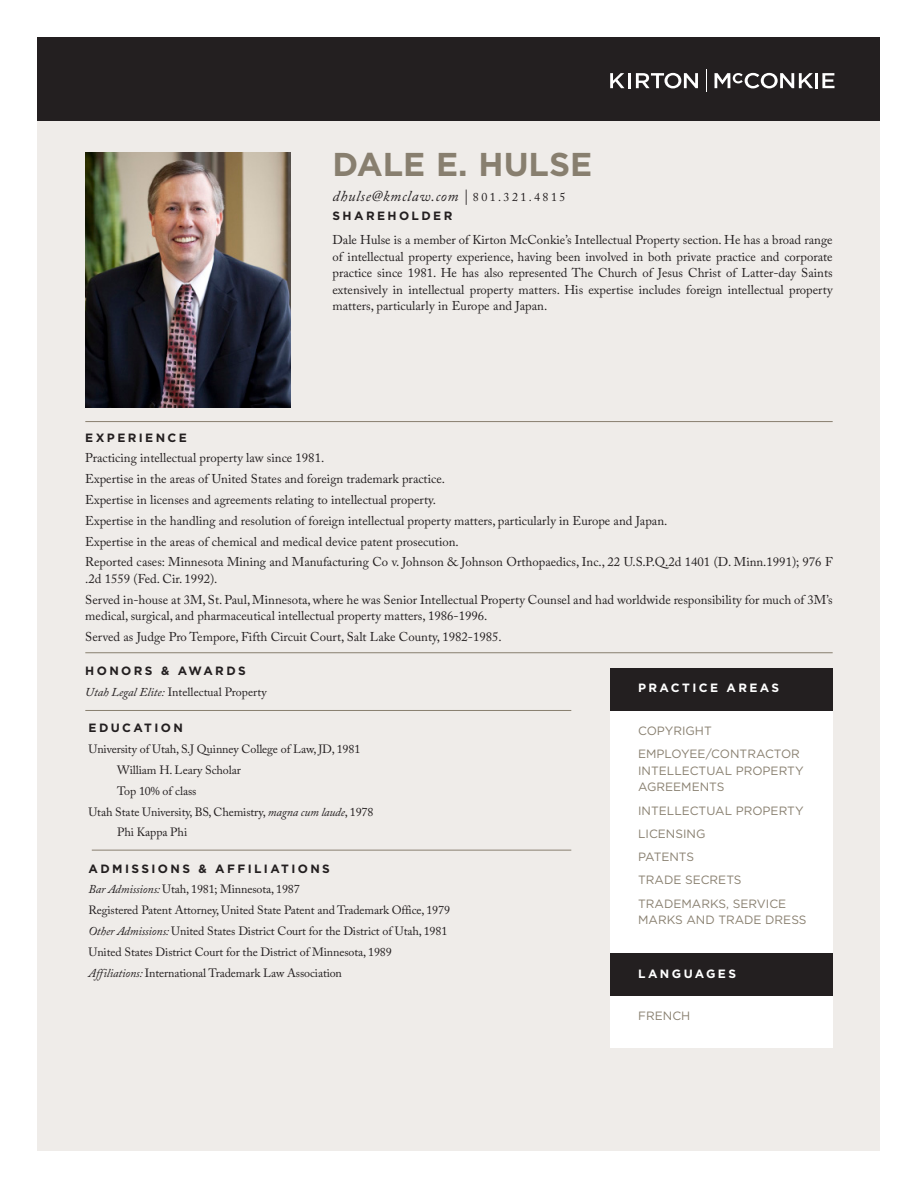
<style>
.page{position:relative;width:918px;height:1188px;background:#fff}
.page>*{position:absolute;margin:0;border:0;box-sizing:border-box;transform-origin:0 0}
.t1{font:700 33px "Gotham";color:#887f6f}
.t2{font:italic 15px "Adobe Caslon Pro";letter-spacing:.05em;color:#231f20}
.t3{font:12.75px/16.5px "Adobe Caslon Pro";color:#231f20}
.t4{font:12px "Adobe Caslon Pro";letter-spacing:-.01em;color:#231f20}
.t5{font:12px/16.5px "Gotham";color:#887f6f}
.t6{font:700 12px "Gotham";letter-spacing:.2em;color:#231f20}
.t7{font:700 12px "Gotham";letter-spacing:.2em;color:#fff}
.s1{font-style:normal;font-size:12px}
.s2{font-style:italic}
</style>
<div class="page">
<div style="left:38px;top:110px;width:842px;height:1040px;background:#efece9"></div>
<div style="left:38px;top:38px;width:842px;height:83px;background:#231f20"></div>
<svg style="left:610px;top:73px;width:15px;height:15px"></svg>
<svg style="left:636px;top:73px;width:62px;height:15px"></svg>
<hr style="left:815px;top:73px;width:3px;height:15px;background:#fff">
<svg style="left:822px;top:73px;width:13px;height:15px"></svg>
<hr style="left:628px;top:73px;width:3px;height:15px;background:#fff">
<svg style="left:715px;top:73px;width:98px;height:15px"></svg>
<svg style="left:706px;top:69px;width:1px;height:23px"></svg>
<img style="left:85px;top:153px;width:206px;height:254px">
<div style="left:610px;top:672px;width:223px;height:376px;background:#fff"></div>
<div style="left:610px;top:668px;width:223px;height:43px;background:#231f20"></div>
<div style="left:610px;top:953px;width:223px;height:43px;background:#231f20"></div>
<hr style="left:85px;top:421px;width:748px;height:1px;background:#887f6f">
<hr style="left:85px;top:652px;width:748px;height:1px;background:#887f6f">
<hr style="left:92px;top:850px;width:479px;height:1px;background:#887f6f">
<hr style="left:85px;top:710px;width:486px;height:1px;background:#887f6f">
<p class="t1" style="left:333px;top:143px;width:261px">DALE E. HULSE</p>
<p class="t2" style="left:333px;top:188px;width:234px">dhulse@kmclaw.com | <span class="s1">801.321.4815</span></p>
<p class="t6" style="left:333px;top:208px;width:121px">SHAREHOLDER</p>
<p class="t3" style="left:333px;top:231px;width:502px;text-align:justify">Dale Hulse is a member of Kirton McConkie’s Intellectual Property section. He has a broad range of intellectual property experience, having been involved in both private practice and corporate practice since 1981. He has also represented The Church of Jesus Christ of Latter-day Saints extensively in intellectual property matters. His expertise includes foreign intellectual property matters, particularly in Europe and Japan.</p>
<p class="t6" style="left:85px;top:429px;width:103px">EXPERIENCE</p>
<p class="t3" style="left:85px;top:450px;width:240px">Practicing intellectual property law since 1981.</p>
<p class="t3" style="left:85px;top:471px;width:361px">Expertise in the areas of United States and foreign trademark practice.</p>
<p class="t3" style="left:85px;top:491px;width:352px">Expertise in licenses and agreements relating to intellectual property.</p>
<p class="t3" style="left:85px;top:512px;width:584px">Expertise in the handling and resolution of foreign intellectual property matters, particularly in Europe and Japan.</p>
<p class="t3" style="left:85px;top:533px;width:375px">Expertise in the areas of chemical and medical device patent prosecution.</p>
<p class="t3" style="left:85px;top:554px;width:749px">Reported cases: Minnesota Mining and Manufacturing Co v. Johnson &amp; Johnson Orthopaedics, Inc., 22 U.S.P.Q.2d 1401 (D. Minn.1991); 976 F .2d 1559 (Fed. Cir. 1992).</p>
<p class="t3" style="left:85px;top:591px;width:749px">Served in-house at 3M, St. Paul, Minnesota, where he was Senior Intellectual Property Counsel and had worldwide responsibility for much of 3M’s medical, surgical, and pharmaceutical intellectual property matters, 1986-1996.</p>
<p class="t3" style="left:85px;top:628px;width:418px">Served as Judge Pro Tempore, Fifth Circuit Court, Salt Lake County, 1982-1985.</p>
<p class="t6" style="left:85px;top:663px;width:162px">HONORS &amp; AWARDS</p>
<p class="t4" style="left:85px;top:685px;width:183px"><span class="s2">Utah Legal Elite:</span> Intellectual Property</p>
<p class="t6" style="left:89px;top:720px;width:96px">EDUCATION</p>
<p class="t4" style="left:89px;top:742px;width:273px">University of Utah, S.J Quinney College of Law, JD, 1981</p>
<p class="t4" style="left:117px;top:763px;width:125px">William H. Leary Scholar</p>
<p class="t4" style="left:117px;top:784px;width:81px">Top 10% of class</p>
<p class="t4" style="left:89px;top:804px;width:286px">Utah State University, BS, Chemistry, <span class="s2">magna cum laude</span>, 1978</p>
<p class="t4" style="left:117px;top:825px;width:72px">Phi Kappa Phi</p>
<p class="t6" style="left:89px;top:860px;width:243px">ADMISSIONS &amp; AFFILIATIONS</p>
<p class="t4" style="left:89px;top:882px;width:213px"><span class="s2">Bar Admissions:</span> Utah, 1981; Minnesota, 1987</p>
<p class="t4" style="left:89px;top:903px;width:363px">Registered Patent Attorney, United State Patent and Trademark Office, 1979</p>
<p class="t4" style="left:89px;top:924px;width:360px"><span class="s2">Other Admissions:</span> United States District Court for the District of Utah, 1981</p>
<p class="t4" style="left:89px;top:945px;width:305px">United States District Court for the District of Minnesota, 1989</p>
<p class="t4" style="left:89px;top:965px;width:255px"><span class="s2">Affiliations:</span> International Trademark Law Association</p>
<p class="t7" style="left:638px;top:680px;width:143px">PRACTICE AREAS</p>
<p class="t5" style="left:638px;top:722px;width:75px">COPYRIGHT</p>
<p class="t5" style="left:638px;top:746px;width:167px">EMPLOYEE/CONTRACTOR<br>INTELLECTUAL PROPERTY<br>AGREEMENTS</p>
<p class="t5" style="left:638px;top:802px;width:167px">INTELLECTUAL PROPERTY</p>
<p class="t5" style="left:638px;top:825px;width:69px">LICENSING</p>
<p class="t5" style="left:638px;top:848px;width:58px">PATENTS</p>
<p class="t5" style="left:638px;top:872px;width:105px">TRADE SECRETS</p>
<p class="t5" style="left:638px;top:895px;width:170px">TRADEMARKS, SERVICE<br>MARKS AND TRADE DRESS</p>
<p class="t7" style="left:638px;top:966px;width:99px">LANGUAGES</p>
<p class="t5" style="left:638px;top:1007px;width:54px">FRENCH</p>
</div>
